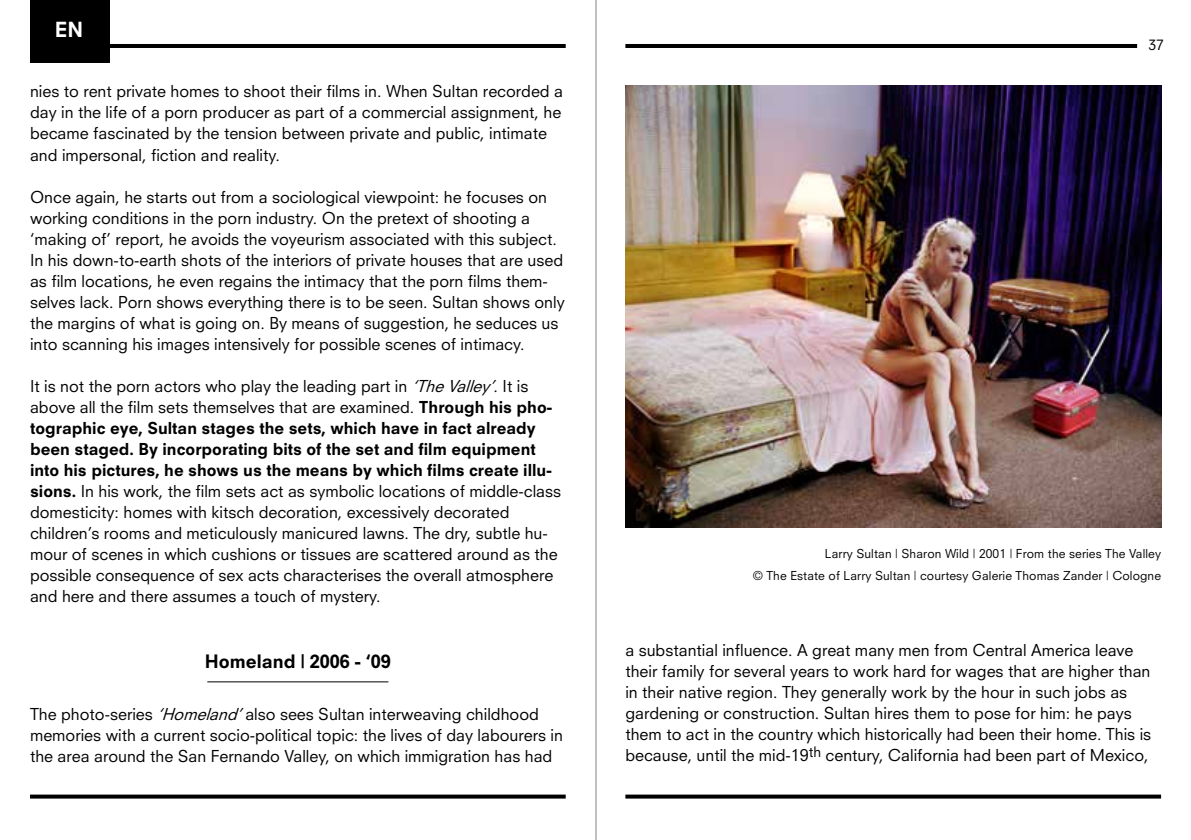
<style>
.page{position:relative;width:1191px;height:840px;background:#fff}
.page>*{position:absolute;margin:0;border:0;box-sizing:border-box;transform-origin:0 0}
.t1{font:800 20.2px "Neuzeit SLT Std";color:#fff}
.t2{font:800 18px "Neuzeit SLT Std";color:#000}
.t3{font:16px/21px "Neuzeit SLT Std";color:#000}
.t4{font:14px "Neuzeit SLT Std";color:#000}
.t5{font:12px/22px "Neuzeit SLT Std";letter-spacing:.01em;color:#000;text-align:right}
.s1{font-style:italic}
.s2{font-weight:800}
</style>
<div class="page">
<hr style="left:595px;top:0;width:1px;height:839px;background:#000">
<div style="left:30px;top:0;width:80px;height:62px;background:#000"></div>
<hr style="left:207px;top:681px;width:181px;height:1px;background:#000">
<svg style="left:30px;top:794px;width:536px;height:4px;background:#252525"></svg>
<hr style="left:54px;top:44px;width:512px;height:4px;background:#000">
<svg style="left:625px;top:794px;width:536px;height:4px;background:#252525"></svg>
<hr style="left:625px;top:44px;width:512px;height:4px;background:#000">
<img style="left:625px;top:85px;width:536px;height:442px">
<p class="t1" style="left:55px;top:17px;width:30px">EN</p>
<p class="t3" style="left:30px;top:81px;width:534px">nies to rent private homes to shoot their films in. When Sultan recorded a day in the life of a porn producer as part of a commercial assignment, he became fascinated by the tension between private and public, intimate and impersonal, fiction and reality.</p>
<p class="t3" style="left:30px;top:186px;width:536px">Once again, he starts out from a sociological viewpoint: he focuses on working conditions in the porn industry. On the pretext of shooting a ‘making of’ report, he avoids the voyeurism associated with this subject.<br>In his down-to-earth shots of the interiors of private houses that are used as film locations, he even regains the intimacy that the porn films them&shy;selves lack. Porn shows everything there is to be seen. Sultan shows only the margins of what is going on. By means of suggestion, he seduces us into scanning his images intensively for possible scenes of intimacy.</p>
<p class="t3" style="left:30px;top:375px;width:532px">It is not the porn actors who play the leading part in <span class="s1">‘TheValley’</span>. It is above all the film sets themselves that are examined. <span class="s2">Through his pho&shy;tographic eye, Sultan stages the sets, which have in fact already been staged. By incorporating bits of the set and film equipment into his pictures, he shows us the means by which films create illu&shy;sions.</span> In his work, the film sets act as symbolic locations of middle-class domesticity: homes with kitsch decoration, excessively decorated children’s rooms and meticulously manicured lawns. The dry, subtle hu&shy;mour of scenes in which cushions or tissues are scattered around as the possible consequence of sex acts characterises the overall atmosphere and here and there assumes a touch of mystery.</p>
<p class="t2" style="left:205px;top:650px;width:187px">Homeland | 2006 - ‘09</p>
<p class="t3" style="left:30px;top:703px;width:534px">The photo-series <span class="s1">‘Homeland’</span>also sees Sultan interweaving childhood memories with a current socio-political topic: the lives of day labourers in the area around the San Fernando Valley, on which immigration has had</p>
<p class="t4" style="left:1148px;top:37px;width:17px">37</p>
<p class="t5" style="left:753px;top:542px;width:409px">Larry Sultan | Sharon Wild | 2001 | From the series The Valley<br>© The Estate of Larry Sultan | courtesy Galerie Thomas Zander | Cologne</p>
<p class="t3" style="left:625px;top:639px;width:527px">a substantial influence. A great many men from Central America leave their family for several years to work hard for wages that are higher than in their native region. They generally work by the hour in such jobs as gardening or construction. Sultan hires them to pose for him: he pays them to act in the country which historically had been their home. This is because, until the mid-19<sup>th</sup> century, California had been part of Mexico,</p>
</div>
